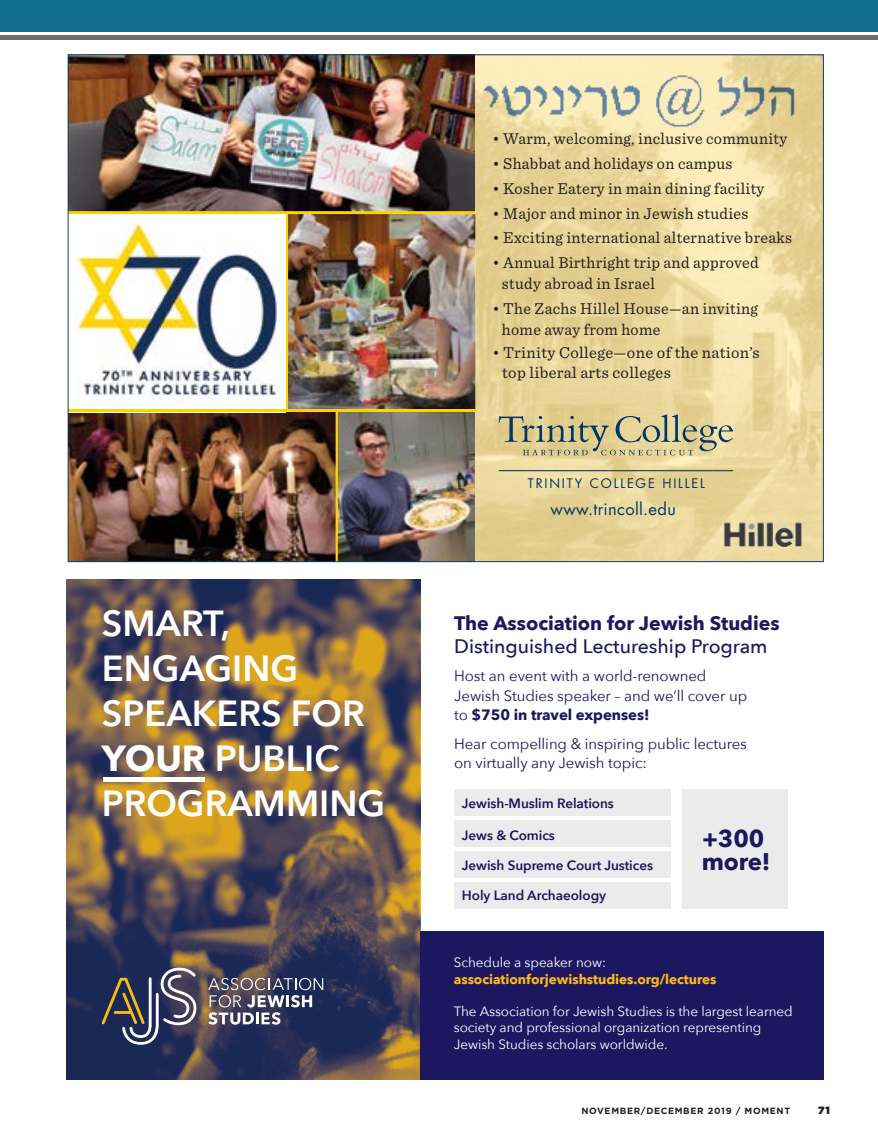
<style>
.page{position:relative;width:878px;height:1134px;background:#fff}
.page>*{position:absolute;margin:0;border:0;box-sizing:border-box;transform-origin:0 0}
.t1{font:600 36px/45px "Avenir Next LT Pro";color:#fff}
.t2{font:700 24px/22.5px "Avenir Next";letter-spacing:-.005em;color:#1d1760}
.t3{font:500 19.5px "Avenir Next";color:#1d1760}
.t4{font:700 19.5px "Avenir Next";color:#1d1760}
.t5{font:16.5px/21px "Sentinel";letter-spacing:.02em;color:#231f20}
.t6{font:16.5px "Futura";letter-spacing:.02em;color:#003768}
.t7{font:15px/19.5px "Avenir Next";letter-spacing:-.005em;color:#1d1760}
.t8{font:13.5px/16.5px "Avenir Next";letter-spacing:-.005em;color:#fff}
.t9{font:600 13.5px "Avenir Next";letter-spacing:-.005em;color:#1d1760}
.t10{font:700 13.5px "Avenir Next";letter-spacing:-.005em;color:#fdba12}
.t11{font:12.9px "Futura";letter-spacing:.14em;color:#003768}
.t12{font:900 10.5px "Gotham";color:#231f20}
.t13{font:700 9px "Gotham";letter-spacing:.075em;color:#231f20}
.s1{font-weight:700}
</style>
<div class="page">
<div style="left:0;top:35px;width:878px;height:5px;background:#6d6e71"></div>
<div style="left:0;top:0;width:878px;height:32px;background:#126e8d"></div>
<img style="left:70px;top:412px;width:265px;height:148px">
<img style="left:288px;top:214px;width:187px;height:195px">
<img style="left:70px;top:57px;width:404px;height:154px">
<hr style="left:68px;top:211px;width:407px;height:3px;background:#ffd200">
<img style="left:338px;top:412px;width:136px;height:148px">
<hr style="left:286px;top:213px;width:2px;height:198px;background:#ffd200">
<hr style="left:335px;top:411px;width:3px;height:151px;background:#ffd200">
<svg style="left:475px;top:57px;width:346px;height:503px;background:#ead79c"></svg>
<img style="left:475px;top:71px;width:340px;height:65px">
<svg style="left:498px;top:415px;width:235px;height:40px;background:#c0b88c"></svg>
<hr style="left:498px;top:470px;width:235px;height:1px;background:#003768">
<img style="left:723px;top:522px;width:78px;height:25px">
<img style="left:76px;top:222px;width:202px;height:180px">
<hr style="left:68px;top:409px;width:407px;height:3px;background:#ffd200">
<svg style="left:67px;top:580px;width:353px;height:499px;background:#66554b"></svg>
<svg style="left:208px;top:978px;width:115px;height:47px;background:#66677e"></svg>
<svg style="left:102px;top:968px;width:94px;height:77px;background:#50536a"></svg>
<hr style="left:103px;top:778px;width:101px;height:4px;background:#fff">
<div style="left:454px;top:790px;width:217px;height:26px;background:#ebebec"></div>
<div style="left:454px;top:821px;width:217px;height:26px;background:#ebebec"></div>
<div style="left:454px;top:852px;width:217px;height:26px;background:#ebebec"></div>
<div style="left:454px;top:883px;width:217px;height:26px;background:#ebebec"></div>
<div style="left:681px;top:790px;width:106px;height:119px;background:#ebebec"></div>
<div style="left:420px;top:931px;width:403px;height:148px;background:#1d1760"></div>
<p class="t5" style="left:492px;top:127px;width:296px">• Warm, welcoming, inclusive community</p>
<p class="t5" style="left:492px;top:152px;width:241px">• Shabbat and holidays on campus</p>
<p class="t5" style="left:492px;top:177px;width:273px">• Kosher Eatery in main dining facility</p>
<p class="t5" style="left:492px;top:202px;width:257px">• Major and minor in Jewish studies</p>
<p class="t5" style="left:492px;top:226px;width:301px">• Exciting international alternative breaks</p>
<p class="t5" style="left:502px;top:251px;width:258px;text-indent:-9px">• Annual Birthright trip and approved study abroad in Israel</p>
<p class="t5" style="left:502px;top:297px;width:258px;text-indent:-9px">• The Zachs Hillel House—an inviting home away from home</p>
<p class="t5" style="left:502px;top:342px;width:259px;line-height:19.8px;text-indent:-10px">• Trinity College—one of the nation’s top liberal arts colleges</p>
<p class="t11" style="left:528px;top:474px;width:178px">TRINITY COLLEGE HILLEL</p>
<p class="t6" style="left:550px;top:498px;width:127px">www.trincoll.edu</p>
<h1 class="t1" style="left:102px;top:601px;width:285px">SMART,<br>ENGAGING<br>SPEAKERS FOR<br><span class="s1">YOUR</span> PUBLIC<br>PROGRAMMING</h1>
<p class="t4" style="left:454px;top:606px;width:327px">The Association for Jewish Studies</p>
<p class="t3" style="left:454px;top:629px;width:315px">Distinguished Lectureship Program</p>
<p class="t7" style="left:454px;top:666px;width:294px">Host an event with a world-renowned<br>Jewish Studies speaker – and we’ll cover up to <span class="s1">$750 in travel expenses!</span></p>
<p class="t7" style="left:454px;top:733px;width:294px">Hear compelling &amp; inspiring public lectures on virtually any Jewish topic:</p>
<p class="t9" style="left:462px;top:792px;width:153px">Jewish-Muslim Relations</p>
<p class="t9" style="left:462px;top:824px;width:94px">Jews &amp; Comics</p>
<p class="t9" style="left:462px;top:854px;width:193px">Jewish Supreme Court Justices</p>
<p class="t9" style="left:462px;top:884px;width:146px">Holy Land Archaeology</p>
<h2 class="t2" style="left:701px;top:827px;width:70px">+300 more!</h2>
<p class="t8" style="left:454px;top:954px;width:154px">Schedule a speaker now:</p>
<p class="t10" style="left:454px;top:967px;width:264px">associationforjewishstudies.org/lectures</p>
<p class="t8" style="left:454px;top:1002px;width:340px">The Association for Jewish Studies is the largest learned society and professional organization representing<br>Jewish Studies scholars worldwide.</p>
<p class="t13" style="left:581px;top:1105px;width:196px">NOVEMBER/DECEMBER 2019 / MOMENT</p>
<p class="t12" style="left:818px;top:1104px;width:13px">71</p>
</div>
